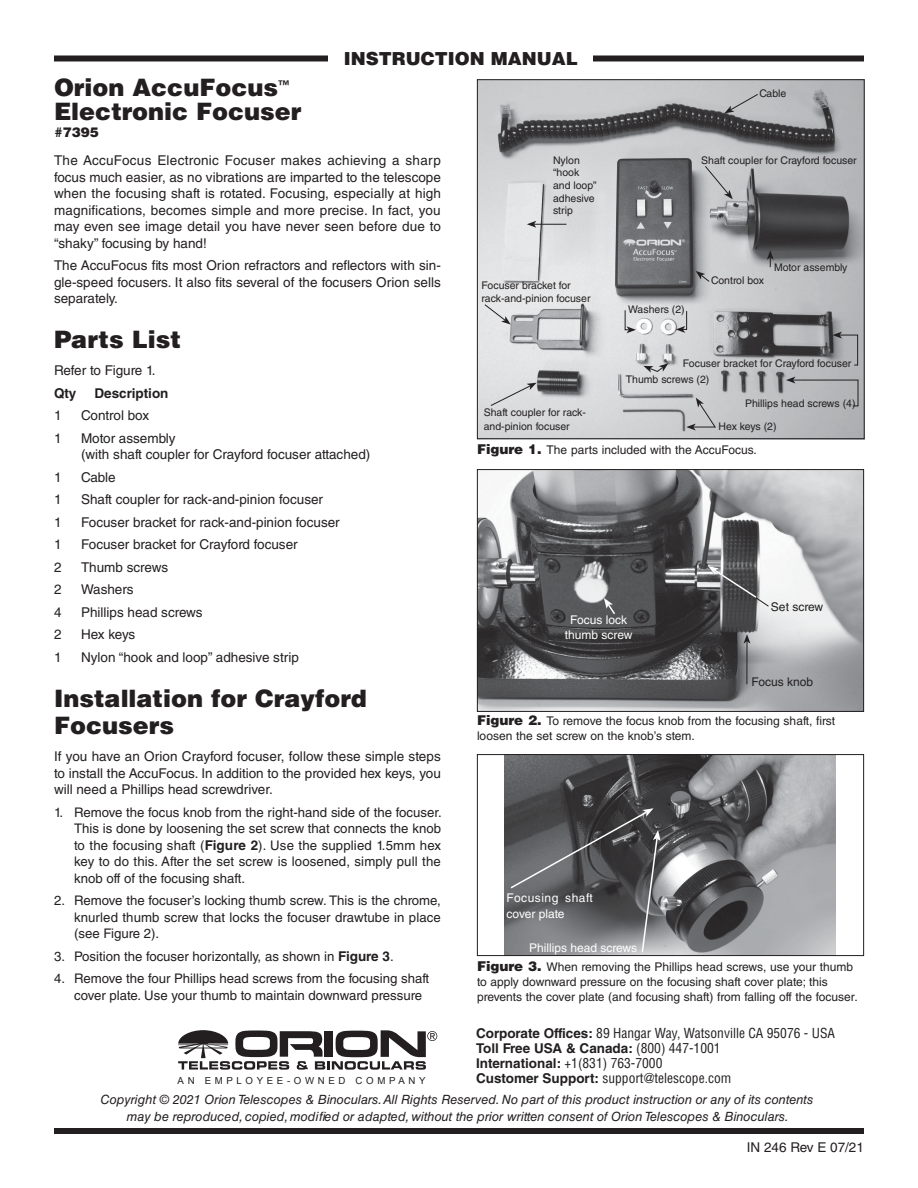
<style>
.page{position:relative;width:918px;height:1188px;background:#fff}
.page>*{position:absolute;margin:0;border:0;box-sizing:border-box;transform-origin:0 0}
.IN_Section_Head{font:900 24px/27px "Helvetica LT Std";color:#231f20}
.IN_product_name{font:900 24px/24px "Helvetica LT Std";color:#231f20}
.IN_Cvr_Istruc_Manual{font:900 18px "Helvetica LT Std";color:#231f20}
.IN_Body_Text{font:13.5px/16.5px "Helvetica LT Std";color:#231f20;text-align:justify}
.IN_Parts_-_Qty{font:13.5px/16.5px "Helvetica LT Std";color:#231f20}
.t1{font:condensed 13.5px "Helvetica LT Std";color:#231f20}
.IN_Body_Text-2{font:700 13.5px "Helvetica LT Std";color:#231f20}
.IN_stock{font:13.5px "Helvetica LT Std";color:#231f20}
.IN_product_name-2{font:900 13.5px "Helvetica LT Std";color:#231f20}
.IN_Body_Text_Hang_In{font:13.2px/16.5px "Helvetica LT Std";color:#231f20;text-align:justify}
.Copyright{font:italic 12.75px/16.5px "Helvetica LT Std";color:#231f20;text-align:center}
.IN_Caption_2{font:12px/15px "Helvetica LT Std";color:#231f20}
.IN_Body_Text-3{font:12px/15px "Helvetica LT Std";color:#fff;text-align:center}
.IN_Body_Text-4{font:12px "Helvetica LT Std";color:#231f20}
.IN_Body_Text-5{font:10.5px/12.6px "Helvetica LT Std";color:#231f20}
.t2{font:9.6px "Arial";letter-spacing:.375em;color:#231f20}
.s1{font-weight:700;font-size:13.5px}
.s2{font-family:"Helvetica";font-weight:900;font-size:13.5px}
.s3{font-weight:700;font-stretch:normal}
.s4{font-weight:400;font-stretch:condensed}
</style>
<div class="page">
<div style="left:54px;top:55px;width:810px;height:6px;background:#231f20"></div>
<div style="left:54px;top:1128px;width:810px;height:6px;background:#231f20"></div>
<img style="left:479px;top:471px;width:383px;height:239px">
<div style="left:477px;top:469px;width:387px;height:243px;border:1px solid #231f20"></div>
<img style="left:479px;top:81px;width:384px;height:356px">
<div style="left:477px;top:79px;width:388px;height:360px;border:1px solid #231f20"></div>
<svg style="left:724px;top:93px;width:35px;height:20px"></svg>
<svg style="left:686px;top:398px;width:31px;height:33px"></svg>
<img style="left:504px;top:756px;width:332px;height:198px">
<div style="left:477px;top:754px;width:387px;height:202px;border:1px solid #231f20"></div>
<svg style="left:643px;top:363px;width:25px;height:10px"></svg>
<svg style="left:490px;top:383px;width:47px;height:24px"></svg>
<svg style="left:484px;top:304px;width:27px;height:21px"></svg>
<svg style="left:704px;top:165px;width:29px;height:34px"></svg>
<svg style="left:696px;top:271px;width:14px;height:11px"></svg>
<svg style="left:767px;top:250px;width:7px;height:17px"></svg>
<svg style="left:833px;top:332px;width:25px;height:34px"></svg>
<svg style="left:786px;top:377px;width:73px;height:30px;background:#aeafb2"></svg>
<hr style="left:534px;top:224px;width:32px;height:1px;background:#231f20">
<svg style="left:527px;top:221px;width:9px;height:7px"></svg>
<svg style="left:624px;top:310px;width:12px;height:23px"></svg>
<svg style="left:676px;top:310px;width:11px;height:23px"></svg>
<hr style="left:747px;top:641px;width:1px;height:43px;background:#231f20">
<svg style="left:744px;top:634px;width:6px;height:10px"></svg>
<svg style="left:708px;top:566px;width:62px;height:41px"></svg>
<svg style="left:604px;top:598px;width:13px;height:18px"></svg>
<svg style="left:509px;top:808px;width:152px;height:146px;background:#606163"></svg>
<svg style="left:178px;top:1030px;width:259px;height:40px"></svg>
<div style="left:328px;top:51px;width:265px;height:27px;background:#fff"></div>
<h1 class="IN_Cvr_Istruc_Manual" style="left:344px;top:47px;width:235px">INSTRUCTION MANUAL</h1>
<p class="IN_product_name" style="left:54px;top:75px;width:249px">Orion AccuFocus<sup>™<br></sup>Electronic Focuser</p>
<p class="IN_product_name-2" style="left:54px;top:123px;width:46px">#7395</p>
<p class="IN_Body_Text" style="left:54px;top:152px;width:389px">The AccuFocus Electronic Focuser makes achieving a sharp focus much easier, as no vibrations are imparted to the telescope when the focusing shaft is rotated. Focusing, especially at high magnifications, becomes simple and more precise. In fact, you may even see image detail you have never seen before due to “shaky” focusing by hand!</p>
<p class="IN_Body_Text" style="left:54px;top:257px;width:389px">The AccuFocus fits most Orion refractors and reflectors with sin&shy;gle-speed focusers. It also fits several of the focusers Orion sells separately.</p>
<h1 class="IN_Section_Head" style="left:54px;top:326px;width:129px">Parts List</h1>
<p class="IN_Body_Text" style="left:54px;top:362px;width:103px">Refer to Figure 1.</p>
<p class="IN_Body_Text-2" style="left:54px;top:385px;width:24px">Qty</p>
<p class="IN_Body_Text-2" style="left:94px;top:385px;width:76px">Description</p>
<p class="IN_Parts_-_Qty" style="left:54px;top:407px;width:9px">1</p>
<p class="IN_Parts_-_Qty" style="left:81px;top:407px;width:70px">Control box</p>
<p class="IN_Parts_-_Qty" style="left:54px;top:430px;width:9px">1</p>
<p class="IN_Parts_-_Qty" style="left:81px;top:430px;width:291px">Motor assembly<br>(with shaft coupler for Crayford focuser attached)</p>
<p class="IN_Parts_-_Qty" style="left:54px;top:469px;width:9px">1</p>
<p class="IN_Parts_-_Qty" style="left:81px;top:469px;width:36px">Cable</p>
<p class="IN_Parts_-_Qty" style="left:54px;top:491px;width:9px">1</p>
<p class="IN_Parts_-_Qty" style="left:81px;top:491px;width:244px">Shaft coupler for rack-and-pinion focuser</p>
<p class="IN_Parts_-_Qty" style="left:54px;top:514px;width:9px">1</p>
<p class="IN_Parts_-_Qty" style="left:81px;top:514px;width:260px">Focuser bracket for rack-and-pinion focuser</p>
<p class="IN_Parts_-_Qty" style="left:54px;top:536px;width:9px">1</p>
<p class="IN_Parts_-_Qty" style="left:81px;top:536px;width:218px">Focuser bracket for Crayford focuser</p>
<p class="IN_Parts_-_Qty" style="left:54px;top:559px;width:9px">2</p>
<p class="IN_Parts_-_Qty" style="left:81px;top:559px;width:89px">Thumb screws</p>
<p class="IN_Parts_-_Qty" style="left:54px;top:581px;width:9px">2</p>
<p class="IN_Parts_-_Qty" style="left:81px;top:581px;width:54px">Washers</p>
<p class="IN_Parts_-_Qty" style="left:54px;top:604px;width:9px">4</p>
<p class="IN_Parts_-_Qty" style="left:81px;top:604px;width:123px">Phillips head screws</p>
<p class="IN_Parts_-_Qty" style="left:54px;top:626px;width:9px">2</p>
<p class="IN_Parts_-_Qty" style="left:81px;top:626px;width:56px">Hex keys</p>
<p class="IN_Parts_-_Qty" style="left:54px;top:649px;width:9px">1</p>
<p class="IN_Parts_-_Qty" style="left:81px;top:649px;width:220px">Nylon “hook and loop” adhesive strip</p>
<h1 class="IN_Section_Head" style="left:54px;top:684px;width:314px">Installation for Crayford<br>Focusers</h1>
<p class="IN_Body_Text" style="left:54px;top:748px;width:388px">If you have an Orion Crayford focuser, follow these simple steps to install the AccuFocus. In addition to the provided hex keys, you will need a Phillips head screwdriver.</p>
<p class="IN_Body_Text_Hang_In" style="left:74px;top:804px;width:369px;text-indent:-20px">1. Remove the focus knob from the right-hand side of the focuser.<br>This is done by loosening the set screw that connects the knob to the focusing shaft (<span class="s1">Figure 2</span>). Use the supplied 1.5mm hex key to do this. After the set screw is loosened, simply pull the knob off of the focusing shaft.</p>
<p class="IN_Body_Text_Hang_In" style="left:74px;top:892px;width:368px;text-indent:-20px">2. Remove the focuser’s locking thumb screw. This is the chrome, knurled thumb screw that locks the focuser drawtube in place (see Figure 2).</p>
<p class="IN_Body_Text_Hang_In" style="left:54px;top:948px;width:341px">3. Position the focuser horizontally, as shown in <span class="s1">Figure 3</span>.</p>
<p class="IN_Body_Text_Hang_In" style="left:74px;top:970px;width:357px;text-indent:-20px">4. Remove the four Phillips head screws from the focusing shaft cover plate. Use your thumb to maintain downward pressure</p>
<p class="IN_Body_Text-5" style="left:553px;top:154px;width:45px">Nylon “hook and loop” adhesive strip</p>
<p class="IN_Body_Text-5" style="left:482px;top:279px;width:111px">Focuser bracket for rack-and-pinion focuser</p>
<p class="IN_Body_Text-5" style="left:484px;top:406px;width:104px;line-height:13.5px">Shaft coupler for rack&shy;and-pinion focuser</p>
<p class="IN_Body_Text-5" style="left:759px;top:87px;width:28px">Cable</p>
<p class="IN_Body_Text-5" style="left:701px;top:154px;width:157px">Shaft coupler for Crayford focuser</p>
<p class="IN_Body_Text-5" style="left:628px;top:303px;width:58px">Washers (2)</p>
<p class="IN_Body_Text-5" style="left:711px;top:274px;width:55px">Control box</p>
<p class="IN_Body_Text-5" style="left:774px;top:261px;width:75px">Motor assembly</p>
<p class="IN_Body_Text-5" style="left:683px;top:357px;width:170px">Focuser bracket for Crayford focuser</p>
<p class="IN_Body_Text-5" style="left:626px;top:373px;width:85px">Thumb screws (2)</p>
<p class="IN_Body_Text-5" style="left:745px;top:397px;width:112px">Phillips head screws (4)</p>
<p class="IN_Body_Text-5" style="left:719px;top:420px;width:59px">Hex keys (2)</p>
<p class="IN_Caption_2" style="left:477px;top:443px;width:281px"><span class="s2">Figure 1.</span> The parts included with the AccuFocus.</p>
<p class="IN_Body_Text-3" style="left:565px;top:612px;width:69px">Focus lock thumb screw</p>
<p class="IN_Body_Text-4" style="left:771px;top:600px;width:54px">Set screw</p>
<p class="IN_Body_Text-4" style="left:752px;top:674px;width:63px">Focus knob</p>
<p class="IN_Caption_2" style="left:477px;top:713px;width:360px"><span class="s2">Figure 2.</span> To remove the focus knob from the focusing shaft, first loosen the set screw on the knob’s stem.</p>
<p class="IN_Body_Text-3" style="left:507px;top:889px;width:88px;line-height:16.5px;text-align:left">Focusing shaft cover plate</p>
<p class="IN_Body_Text-3" style="left:529px;top:940px;width:110px">Phillips head screws</p>
<p class="IN_Caption_2" style="left:477px;top:959px;width:382px"><span class="s2">Figure 3.</span> When removing the Phillips head screws, use your thumb to apply downward pressure on the focusing shaft cover plate; this prevents the cover plate (and focusing shaft) from falling off the focuser.</p>
<p class="t1" style="left:476px;top:1024px;width:360px"><span class="s3">Corporate Offices:</span> 89 Hangar Way, Watsonville CA 95076 - USA</p>
<p class="IN_Body_Text-2" style="left:476px;top:1040px;width:246px">Toll Free USA &amp; Canada: <span class="s4">(800) 447-1001</span></p>
<p class="t1" style="left:476px;top:1054px;width:188px"><span class="s3">International:</span> +1(831) 763-7000</p>
<p class="t1" style="left:476px;top:1069px;width:257px"><span class="s3">Customer Support:</span> support@telescope.com</p>
<p class="Copyright" style="left:101px;top:1091px;width:714px">Copyright © 2021 Orion Telescopes &amp; Binoculars. All Rights Reserved. No part of this product instruction or any of its contents may be reproduced, copied, modified or adapted, without the prior written consent of Orion Telescopes &amp; Binoculars.</p>
<p class="t2" style="left:178px;top:1074px;width:250px">AN EMPLOYEE-OWNED COMPANY</p>
<p class="IN_stock" style="left:747px;top:1139px;width:119px">IN 246 Rev E 07/21</p>
</div>
